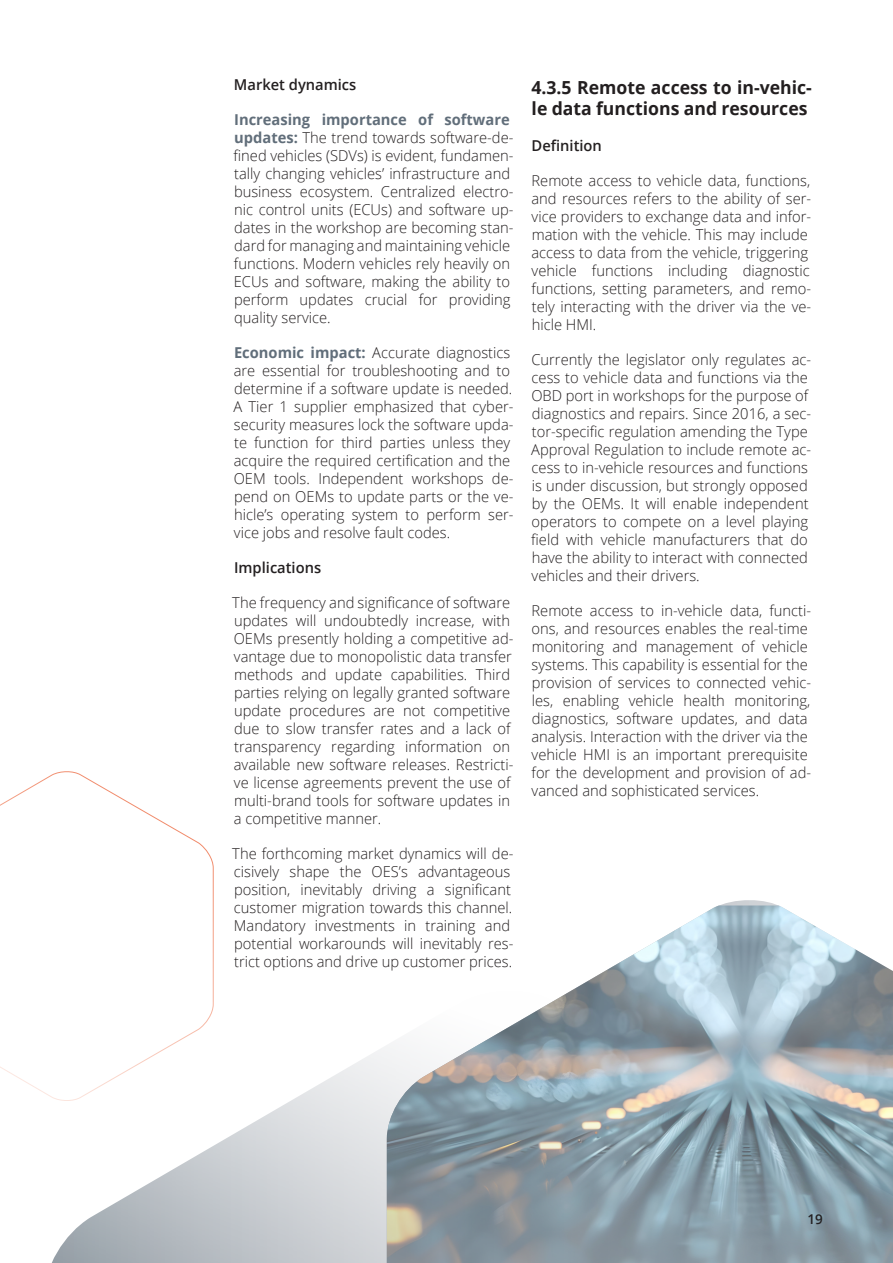
<style>
.page{position:relative;width:893px;height:1263px;background:#fff}
.page>*{position:absolute;margin:0;border:0;box-sizing:border-box;transform-origin:0 0}
.Standardtext{font:700 18px/21.6px "Open Sans";color:#231f20}
.Standardtext-2{font:300 15px/18px "Open Sans";color:#231f20}
.Standardtext-3{font:600 15px "Open Sans";color:#231f20}
.Standardtext-4{font:600 15px "Open Sans";color:#231f20}
.t1{font:600 13.5px "Open Sans";color:#231f20}
.s1{font-weight:700;color:#616e7a}
</style>
<div class="page">
<img style="left:574px;top:905px;width:319px;height:84px">
<svg style="left:52px;top:989px;width:841px;height:274px"></svg>
<svg style="left:0;top:771px;width:214px;height:331px"></svg>
<p class="Standardtext-3" style="left:234px;top:75px;width:124px">Market dynamics</p>
<p class="Standardtext-2" style="left:234px;top:110px;width:281px"><span class="s1">Increasing importance of software updates:</span> The trend towards software-de&shy;fined vehicles (SDVs) is evident, fundamen&shy;tally changing vehicles’ infrastructure and business ecosystem. Centralized electro&shy;nic control units (ECUs) and software up&shy;dates in the workshop are becoming stan&shy;dard for managing and maintaining vehicle functions. Modern vehicles rely heavily on ECUs and software, making the ability to perform updates crucial for providing quality service.</p>
<p class="Standardtext-2" style="left:234px;top:343px;width:281px"><span class="s1">Economic impact:</span> Accurate diagnostics are essential for troubleshooting and to determine if a software update is needed.<br>A Tier 1 supplier emphasized that cyber&shy;security measures lock the software upda&shy;te function for third parties unless they acquire the required certification and the OEM tools. Independent workshops de&shy;pend on OEMs to update parts or the ve&shy;hicle’s operating system to perform ser&shy;vice jobs and resolve fault codes.</p>
<p class="Standardtext-4" style="left:234px;top:558px;width:89px">Implications</p>
<p class="Standardtext-2" style="left:232px;top:593px;width:283px">The frequency and significance of software updates will undoubtedly increase, with OEMs presently holding a competitive ad&shy;vantage due to monopolistic data transfer methods and update capabilities. Third parties relying on legally granted software update procedures are not competitive due to slow transfer rates and a lack of transparency regarding information on available new software releases. Restricti&shy;ve license agreements prevent the use of multi-brand tools for software updates in a competitive manner.</p>
<p class="Standardtext-2" style="left:232px;top:844px;width:283px">The forthcoming market dynamics will de&shy;cisively shape the OES’s advantageous position, inevitably driving a significant customer migration towards this channel.<br>Mandatory investments in training and potential workarounds will inevitably res&shy;trict options and drive up customer prices.</p>
<p class="Standardtext" style="left:531px;top:76px;width:282px">4.3.5 Remote access to in-vehic&shy;le data functions and resources</p>
<p class="Standardtext-3" style="left:532px;top:135px;width:72px">Definition</p>
<p class="Standardtext-2" style="left:531px;top:171px;width:281px">Remote access to vehicle data, functions, and resources refers to the ability of ser&shy;vice providers to exchange data and infor&shy;mation with the vehicle. This may include access to data from the vehicle, triggering vehicle functions including diagnostic functions, setting parameters, and remo&shy;tely interacting with the driver via the ve&shy;hicle HMI.</p>
<p class="Standardtext-2" style="left:531px;top:350px;width:281px">Currently the legislator only regulates ac&shy;cess to vehicle data and functions via the OBD port in workshops for the purpose of diagnostics and repairs. Since 2016, a sec&shy;tor-specific regulation amending the Type Approval Regulation to include remote ac&shy;cess to in-vehicle resources and functions is under discussion, but strongly opposed by the OEMs. It will enable independent operators to compete on a level playing field with vehicle manufacturers that do have the ability to interact with connected vehicles and their drivers.</p>
<p class="Standardtext-2" style="left:531px;top:601px;width:281px">Remote access to in-vehicle data, functi&shy;ons, and resources enables the real-time monitoring and management of vehicle systems. This capability is essential for the provision of services to connected vehic&shy;les, enabling vehicle health monitoring, diagnostics, software updates, and data analysis. Interaction with the driver via the vehicle HMI is an important prerequisite for the development and provision of ad&shy;vanced and sophisticated services.</p>
<p class="t1" style="left:807px;top:1210px;width:17px">19</p>
</div>
